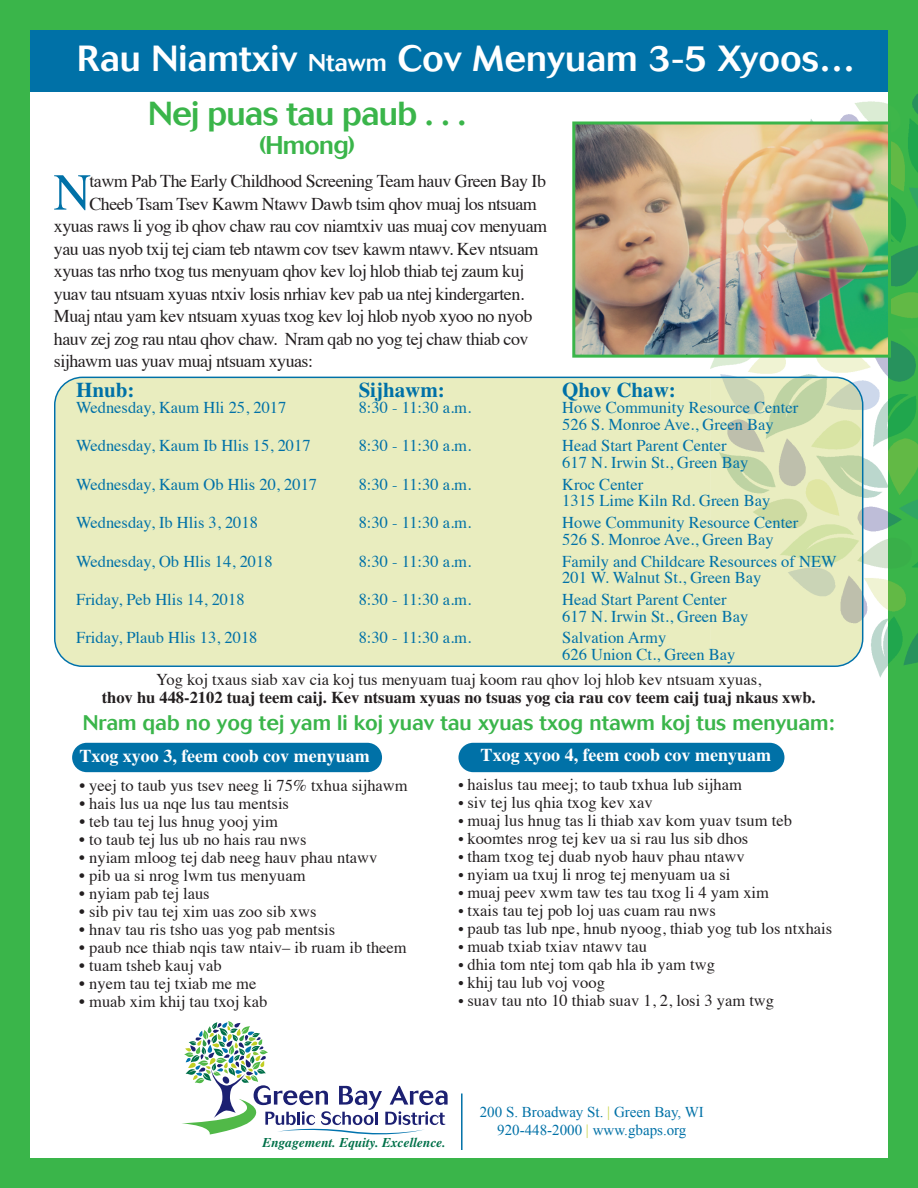
<style>
.page{position:relative;width:918px;height:1188px;background:#fff}
.page>*{position:absolute;margin:0;border:0;box-sizing:border-box;transform-origin:0 0}
.t1{font:51.9px "Times";color:#0071a7}
.t2{font:500 36px "Cosmos";color:#fff}
.t3{font:500 33px "Cosmos";letter-spacing:-.025em;color:#3ab54a}
.t4{font:500 25.5px "Cosmos";letter-spacing:-.025em;color:#3ab54a}
.t5{font:500 21px "Cosmos";color:#3ab54a}
.t6{font:700 21px "Times";color:#0071a7}
.t7{font:18px "Times";letter-spacing:-.03em;color:#231f20}
.t8{font:700 18px "Times";color:#fff}
.t9{font:16.5px "Times";color:#231f20}
.t10{font:16.5px/16.5px "Times";color:#0071a7}
.t11{font:700 16.5px "Times";color:#231f20}
.t12{font:15px/18px "Times New Roman";color:#0071a7;text-align:center}
.t13{font:italic 700 13.5px "Times";color:#007049}
.s1{font-size:24px}
.s2{font-size:15px}
.s3{color:#becc2a}
</style>
<div class="page">
<div style="left:27px;top:27px;width:864px;height:65px;background:#0071a7"></div>
<div style="left:0;top:0;width:918px;height:1188px;border:30px solid #3ab54a"></div>
<img style="left:710px;top:18px;width:208px;height:704px">
<svg style="left:54px;top:377px;width:809px;height:290px;background:#e4eabd"></svg>
<div style="left:72px;top:743px;width:310px;height:29px;background:#0071a7;border-radius:15px"></div>
<div style="left:458px;top:743px;width:326px;height:29px;background:#0071a7;border-radius:15px"></div>
<svg style="left:182px;top:1021px;width:266px;height:114px"></svg>
<hr style="left:461px;top:1094px;width:2px;height:56px;background:#0071a7">
<img style="left:576px;top:126px;width:311px;height:228px">
<div style="left:572px;top:122px;width:319px;height:236px;border:3px solid #3ab54a"></div>
<h2 class="t2" style="left:77px;top:46px;width:780px">Rau Niamtxiv <span class="s1">Ntawm</span> Cov Menyuam 3-5 Xyoos…</h2>
<h3 class="t3" style="left:148px;top:102px;width:319px">Nej puas tau paub . . .</h3>
<h3 class="t4" style="left:259px;top:136px;width:97px">(Hmong)</h3>
<h1 class="t1" style="left:54px;top:171px;width:39px">N</h1>
<p class="t7" style="left:89px;top:174px;width:458px">tawm Pab The Early Childhood Screening Team hauv Green Bay Ib</p>
<p class="t7" style="left:89px;top:196px;width:449px">Cheeb Tsam Tsev Kawm Ntawv Dawb tsim qhov muaj los ntsuam</p>
<p class="t7" style="left:54px;top:219px;width:495px">xyuas raws li yog ib qhov chaw rau cov niamtxiv uas muaj cov menyuam</p>
<p class="t7" style="left:54px;top:241px;width:486px">yau uas nyob txij tej ciam teb ntawm cov tsev kawm ntawv. Kev ntsuam</p>
<p class="t7" style="left:54px;top:264px;width:472px">xyuas tas nrho txog tus menyuam qhov kev loj hlob thiab tej zaum kuj</p>
<p class="t7" style="left:54px;top:286px;width:472px">yuav tau ntsuam xyuas ntxiv losis nrhiav kev pab ua ntej kindergarten.</p>
<p class="t7" style="left:54px;top:309px;width:480px">Muaj ntau yam kev ntsuam xyuas txog kev loj hlob nyob xyoo no nyob</p>
<p class="t7" style="left:54px;top:331px;width:476px">hauv zej zog rau ntau qhov chaw. Nram qab no yog tej chaw thiab cov</p>
<p class="t7" style="left:54px;top:354px;width:261px">sijhawm uas yuav muaj ntsuam xyuas:</p>
<p class="t6" style="left:76px;top:382px;width:60px">Hnub:</p>
<p class="t6" style="left:359px;top:382px;width:88px">Sijhawm:</p>
<p class="t6" style="left:562px;top:382px;width:115px">Qhov Chaw:</p>
<p class="t10" style="left:76px;top:401px;width:212px">Wednesday, Kaum Hli 25, 2017</p>
<p class="t10" style="left:359px;top:401px;width:114px">8:30 - 11:30 a.m.</p>
<p class="t10" style="left:562px;top:401px;width:237px">Howe Community Resource Center<br>526 S. Monroe Ave., Green Bay</p>
<p class="t10" style="left:76px;top:439px;width:236px">Wednesday, Kaum Ib Hlis 15, 2017</p>
<p class="t10" style="left:359px;top:439px;width:114px">8:30 - 11:30 a.m.</p>
<p class="t10" style="left:562px;top:439px;width:188px">Head Start Parent Center<br>617 N. Irwin St., Green Bay</p>
<p class="t10" style="left:76px;top:478px;width:242px">Wednesday, Kaum Ob Hlis 20, 2017</p>
<p class="t10" style="left:359px;top:478px;width:114px">8:30 - 11:30 a.m.</p>
<p class="t10" style="left:562px;top:478px;width:210px">Kroc Center<br>1315 Lime Kiln Rd. Green Bay</p>
<p class="t10" style="left:76px;top:516px;width:183px">Wednesday, Ib Hlis 3, 2018</p>
<p class="t10" style="left:359px;top:516px;width:114px">8:30 - 11:30 a.m.</p>
<p class="t10" style="left:562px;top:516px;width:237px">Howe Community Resource Center<br>526 S. Monroe Ave., Green Bay</p>
<p class="t10" style="left:76px;top:554px;width:198px">Wednesday, Ob Hlis 14, 2018</p>
<p class="t10" style="left:359px;top:554px;width:114px">8:30 - 11:30 a.m.</p>
<p class="t10" style="left:562px;top:554px;width:276px">Family and Childcare Resources of NEW<br>201 W. Walnut St., Green Bay</p>
<p class="t10" style="left:76px;top:593px;width:170px">Friday, Peb Hlis 14, 2018</p>
<p class="t10" style="left:359px;top:593px;width:114px">8:30 - 11:30 a.m.</p>
<p class="t10" style="left:562px;top:593px;width:188px">Head Start Parent Center<br>617 N. Irwin St., Green Bay</p>
<p class="t10" style="left:76px;top:631px;width:183px">Friday, Plaub Hlis 13, 2018</p>
<p class="t10" style="left:359px;top:631px;width:114px">8:30 - 11:30 a.m.</p>
<p class="t10" style="left:562px;top:631px;width:175px">Salvation Army<br>626 Union Ct., Green Bay</p>
<p class="t9" style="left:156px;top:672px;width:607px">Yog koj txaus siab xav cia koj tus menyuam tuaj koom rau qhov loj hlob kev ntsuam xyuas,</p>
<p class="t11" style="left:102px;top:692px;width:715px">thov hu 448-2102 tuaj teem caij. Kev ntsuam xyuas no tsuas yog cia rau cov teem caij tuaj nkaus xwb.</p>
<p class="t5" style="left:83px;top:716px;width:754px">Nram qab no yog tej yam li koj yuav tau xyuas txog ntawm koj tus menyuam:</p>
<p class="t8" style="left:79px;top:750px;width:292px">Txog xyoo 3, feem coob cov menyuam</p>
<p class="t9" style="left:79px;top:779px;width:330px">• yeej to taub yus tsev neeg li 75% txhua sijhawm</p>
<p class="t9" style="left:79px;top:797px;width:211px">• hais lus ua nqe lus tau mentsis</p>
<p class="t9" style="left:79px;top:815px;width:200px">• teb tau tej lus hnug yooj yim</p>
<p class="t9" style="left:79px;top:833px;width:229px">• to taub tej lus ub no hais rau nws</p>
<p class="t9" style="left:79px;top:851px;width:300px">• nyiam mloog tej dab neeg hauv phau ntawv</p>
<p class="t9" style="left:79px;top:869px;width:228px">• pib ua si nrog lwm tus menyuam</p>
<p class="t9" style="left:79px;top:887px;width:132px">• nyiam pab tej laus</p>
<p class="t9" style="left:79px;top:905px;width:239px">• sib piv tau tej xim uas zoo sib xws</p>
<p class="t9" style="left:79px;top:923px;width:257px">• hnav tau ris tsho uas yog pab mentsis</p>
<p class="t9" style="left:79px;top:941px;width:329px">• paub nce thiab nqis taw ntaiv– ib ruam ib theem</p>
<p class="t9" style="left:79px;top:959px;width:144px">• tuam tsheb kauj vab</p>
<p class="t9" style="left:79px;top:977px;width:179px">• nyem tau tej txiab me me</p>
<p class="t9" style="left:79px;top:995px;width:190px">• muab xim khij tau txoj kab</p>
<p class="t8" style="left:481px;top:749px;width:292px">Txog xyoo 4, feem coob cov menyuam</p>
<p class="t9" style="left:458px;top:777px;width:285px"><span class="s2">•</span> haislus tau meej; to taub txhua lub sijham</p>
<p class="t9" style="left:458px;top:795px;width:196px"><span class="s2">•</span> siv tej lus qhia txog kev xav</p>
<p class="t9" style="left:458px;top:813px;width:335px"><span class="s2">•</span> muaj lus hnug tas li thiab xav kom yuav tsum teb</p>
<p class="t9" style="left:458px;top:831px;width:291px"><span class="s2">•</span> koomtes nrog tej kev ua si rau lus sib dhos</p>
<p class="t9" style="left:458px;top:849px;width:288px"><span class="s2">•</span> tham txog tej duab nyob hauv phau ntawv</p>
<p class="t9" style="left:458px;top:867px;width:274px"><span class="s2">•</span> nyiam ua txuj li nrog tej menyuam ua si</p>
<p class="t9" style="left:458px;top:885px;width:312px"><span class="s2">•</span> muaj peev xwm taw tes tau txog li 4 yam xim</p>
<p class="t9" style="left:458px;top:903px;width:259px"><span class="s2">•</span> txais tau tej pob loj uas cuam rau nws</p>
<p class="t9" style="left:458px;top:921px;width:375px"><span class="s2">•</span> paub tas lub npe, hnub nyoog, thiab yog tub los ntxhais</p>
<p class="t9" style="left:458px;top:939px;width:190px"><span class="s2">•</span> muab txiab txiav ntawv tau</p>
<p class="t9" style="left:458px;top:957px;width:258px"><span class="s2">•</span> dhia tom ntej tom qab hla ib yam twg</p>
<p class="t9" style="left:458px;top:975px;width:148px"><span class="s2">•</span> khij tau lub voj voog</p>
<p class="t9" style="left:458px;top:993px;width:317px"><span class="s2">•</span> suav tau nto 10 thiab suav 1, 2, losi 3 yam twg</p>
<p class="t13" style="left:263px;top:1138px;width:185px">Engagement. Equity. Excellence.</p>
<p class="t12" style="left:480px;top:1103px;width:226px">200 S. Broadway St. <span class="s3">|</span> Green Bay, WI<br>920-448-2000 <span class="s3">|</span> www.gbaps.org</p>
</div>
